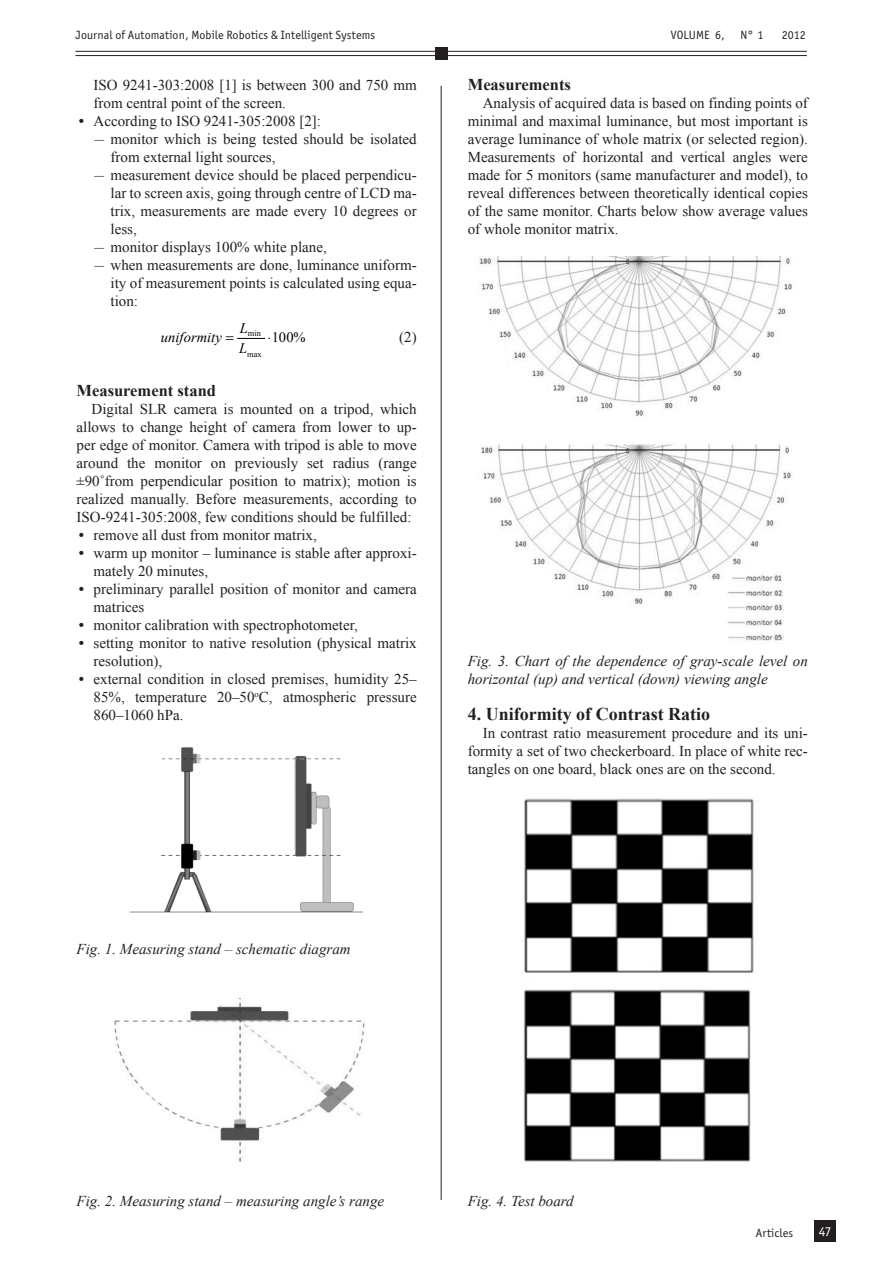
<style>
.page{position:relative;width:893px;height:1263px;background:#fff}
.page>*{position:absolute;margin:0;border:0;box-sizing:border-box;transform-origin:0 0}
.t1{font:700 18px "Times New Roman";color:#231f20}
.t2{font:700 16.5px "Times New Roman";color:#231f20}
.t3{font:15px/18px "Times New Roman";color:#231f20}
.t4{font:italic 15px/18px "Times New Roman";color:#231f20}
.t5{font:italic 14.4px "Times New Roman";letter-spacing:.005em;color:#000}
.t6{font:14.4px "Times New Roman";color:#000}
.t7{font:13.5px "Officina Sans ITC";color:#fff}
.t8{font:12px "Officina Sans ITC";letter-spacing:.01em;color:#231f20}
.t9{font:8.4px "Times New Roman";letter-spacing:-.005em;color:#000}
.s1{font-family:"Garamond Itc TEE"}
.s2{font-family:"LM Roman 10"}
</style>
<div class="page">
<hr style="left:75px;top:51px;width:732px;height:1px;background:#231f20">
<hr style="left:75px;top:55px;width:732px;height:1px;background:#231f20">
<div style="left:435px;top:47px;width:13px;height:13px;background:#231f20"></div>
<hr style="left:441px;top:86px;width:1px;height:1114px;background:#231f20">
<div style="left:815px;top:1220px;width:21px;height:22px;background:#231f20"></div>
<img style="left:131px;top:747px;width:231px;height:166px">
<img style="left:114px;top:998px;width:251px;height:164px">
<img style="left:478px;top:256px;width:314px;height:385px">
<img style="left:523px;top:798px;width:231px;height:364px">
<svg style="left:237px;top:337px;width:28px;height:2px"></svg>
<p class="t8" style="left:76px;top:28px;width:301px">Journal of Automation, Mobile Robotics &amp; Intelligent Systems</p>
<p class="t8" style="left:671px;top:28px;width:55px">VOLUME 6,</p>
<p class="t8" style="left:740px;top:28px;width:25px">N° 1</p>
<p class="t8" style="left:782px;top:28px;width:25px">2012</p>
<p class="t3" style="left:94px;top:76px;width:325px">ISO 9241-303:2008 [1] is between 300 and 750 mm from central point of the screen.</p>
<p class="t3" style="left:77px;top:112px;width:246px"><span class="s1">•</span> According to ISO 9241-305:2008 [2]:</p>
<p class="t3" style="left:94px;top:130px;width:325px"><span class="s2">−</span> monitor which is being tested should be isolated</p>
<p class="t3" style="left:111px;top:148px;width:166px">from external light sources,</p>
<p class="t3" style="left:94px;top:166px;width:325px"><span class="s2">−</span> measurement device should be placed perpendicu-</p>
<p class="t3" style="left:111px;top:184px;width:308px">lar to screen axis, going through centre of LCD ma-</p>
<p class="t3" style="left:111px;top:202px;width:308px">trix, measurements are made every 10 degrees or</p>
<p class="t3" style="left:111px;top:220px;width:28px">less,</p>
<p class="t3" style="left:94px;top:238px;width:235px"><span class="s2">−</span> monitor displays 100% white plane,</p>
<p class="t3" style="left:94px;top:256px;width:325px"><span class="s2">−</span> when measurements are done, luminance uniform-</p>
<p class="t3" style="left:111px;top:274px;width:308px">ity of measurement points is calculated using equa-</p>
<p class="t3" style="left:111px;top:292px;width:29px">tion:</p>
<p class="t6" style="left:272px;top:327px;width:35px">100%</p>
<p class="t9" style="left:247px;top:348px;width:16px">max</p>
<p class="t5" style="left:240px;top:318px;width:10px">L</p>
<p class="t9" style="left:248px;top:328px;width:25px">min ⋅</p>
<p class="t5" style="left:161px;top:327px;width:62px">uniformity</p>
<p class="t3" style="left:399px;top:328px;width:19px">(2)</p>
<p class="t2" style="left:77px;top:379px;width:141px">Measurement stand</p>
<p class="t3" style="left:77px;top:400px;width:342px;text-align:justify;text-indent:15px">Digital SLR camera is mounted on a tripod, which allows to change height of camera from lower to up&shy;per edge of monitor. Camera with tripod is able to move around the monitor on previously set radius (range ±90˚from perpendicular position to matrix); motion is realized manually. Before measurements, according to ISO-9241-305:2008, few conditions should be fulfilled:</p>
<p class="t3" style="left:77px;top:526px;width:242px"><span class="s1">•</span> remove all dust from monitor matrix,</p>
<p class="t3" style="left:94px;top:544px;width:325px;text-indent:-17px"><span class="s1">•</span> warm up monitor – luminance is stable after approxi&shy;mately 20 minutes,</p>
<p class="t3" style="left:94px;top:580px;width:325px;text-indent:-17px"><span class="s1">•</span> preliminary parallel position of monitor and camera matrices</p>
<p class="t3" style="left:77px;top:616px;width:283px"><span class="s1">•</span> monitor calibration with spectrophotometer,</p>
<p class="t3" style="left:94px;top:634px;width:325px;text-indent:-17px"><span class="s1">•</span> setting monitor to native resolution (physical matrix resolution),</p>
<p class="t3" style="left:94px;top:670px;width:325px;text-align:justify;text-indent:-17px"><span class="s1">•</span> external condition in closed premises, humidity 25– 85%, temperature 20–50<sup>o</sup>C, atmospheric pressure 860–1060 hPa.</p>
<p class="t5" style="left:239px;top:339px;width:10px">L</p>
<p class="t2" style="left:468px;top:73px;width:105px">Measurements</p>
<p class="t3" style="left:468px;top:94px;width:342px;text-align:justify;text-indent:15px">Analysis of acquired data is based on finding points of minimal and maximal luminance, but most important is average luminance of whole matrix (or selected region).<br>Measurements of horizontal and vertical angles were made for 5 monitors (same manufacturer and model), to reveal differences between theoretically identical copies of the same monitor. Charts below show average values of whole monitor matrix.</p>
<p class="t4" style="left:468px;top:652px;width:342px">Fig. 3. Chart of the dependence of gray-scale level on horizontal (up) and vertical (down) viewing angle</p>
<p class="t1" style="left:468px;top:702px;width:244px">4. Uniformity of Contrast Ratio</p>
<p class="t3" style="left:468px;top:724px;width:342px;text-align:justify;text-indent:15px">In contrast ratio measurement procedure and its uni&shy;formity a set of two checkerboard. In place of white rec&shy;tangles on one board, black ones are on the second.</p>
<p class="t4" style="left:77px;top:940px;width:276px">Fig. 1. Measuring stand – schematic diagram</p>
<p class="t4" style="left:77px;top:1192px;width:309px">Fig. 2. Measuring stand – measuring angle’s range</p>
<p class="t4" style="left:468px;top:1192px;width:107px">Fig. 4. Test board</p>
<p class="t8" style="left:756px;top:1226px;width:39px">Articles</p>
<p class="t7" style="left:819px;top:1224px;width:15px">47</p>
</div>
